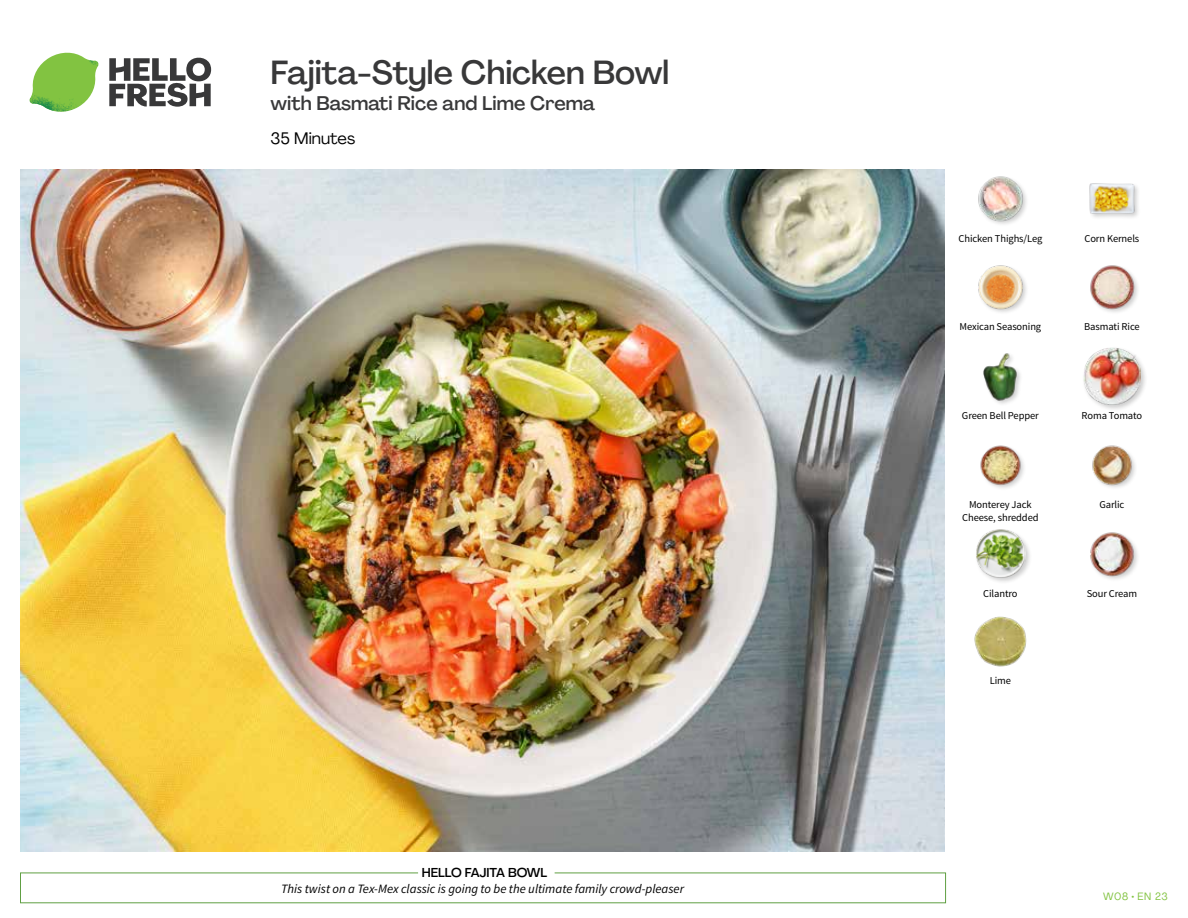
<style>
.page{position:relative;width:1188px;height:918px;background:#fff}
.page>*{position:absolute;margin:0;border:0;box-sizing:border-box;transform-origin:0 0}
.t1{font:500 33px "Agrandir";letter-spacing:-.005em;color:#383839}
.t2{font:500 19.5px "Agrandir";color:#383839}
.t3{font:16.5px "Agrandir";color:#000}
.t4{font:italic 12.75px "Source Sans Pro";color:#000}
.t5{font:500 12.75px "Agrandir";color:#000}
.t6{font:10.5px "Source Sans Pro";letter-spacing:-.01em;color:#000}
.t7{font:10.5px "Agrandir";letter-spacing:.05em;color:#82c341}
</style>
<div class="page">
<svg style="left:109px;top:57px;width:102px;height:50px"></svg>
<svg style="left:34px;top:53px;width:62px;height:40px"></svg>
<img style="left:67px;top:53px;width:32px;height:26px">
<img style="left:33px;top:75px;width:59px;height:11px">
<img style="left:29px;top:79px;width:61px;height:33px">
<img style="left:65px;top:86px;width:27px;height:25px">
<div style="left:20px;top:873px;width:926px;height:30px;border:1px solid #609f43"></div>
<div style="left:418px;top:865px;width:137px;height:15px;background:#fff"></div>
<img style="left:21px;top:170px;width:924px;height:682px">
<img style="left:1090px;top:532px;width:48px;height:48px">
<div style="left:975px;top:528px;width:57px;height:56px;background:#000;opacity:.2"></div>
<img style="left:975px;top:529px;width:51px;height:50px">
<img style="left:1092px;top:445px;width:43px;height:43px">
<img style="left:980px;top:445px;width:44px;height:44px">
<div style="left:1082px;top:346px;width:65px;height:66px;background:#000;opacity:.2"></div>
<img style="left:1083px;top:347px;width:58px;height:58px">
<img style="left:983px;top:353px;width:38px;height:51px">
<img style="left:1090px;top:265px;width:48px;height:47px">
<img style="left:978px;top:265px;width:49px;height:48px">
<img style="left:1089px;top:183px;width:49px;height:35px">
<img style="left:978px;top:176px;width:49px;height:48px">
<img style="left:974px;top:616px;width:53px;height:51px">
<h1 class="t1" style="left:271px;top:52px;width:400px">Fajita-Style Chicken Bowl</h1>
<h2 class="t2" style="left:271px;top:91px;width:326px">with Basmati Rice and Lime Crema</h2>
<h3 class="t3" style="left:271px;top:128px;width:86px">35 Minutes</h3>
<p class="t5" style="left:422px;top:864px;width:127px">HELLO FAJITA BOWL</p>
<p class="t4" style="left:281px;top:881px;width:405px">This twist on a Tex-Mex classic is going to be the ultimate family crowd-pleaser</p>
<p class="t6" style="left:959px;top:232px;width:85px">Chicken Thighs/Leg</p>
<p class="t6" style="left:1084px;top:232px;width:56px">Corn Kernels</p>
<p class="t6" style="left:960px;top:320px;width:83px">Mexican Seasoning</p>
<p class="t6" style="left:1084px;top:320px;width:57px">Basmati Rice</p>
<p class="t6" style="left:962px;top:409px;width:78px">Green Bell Pepper</p>
<p class="t6" style="left:1082px;top:409px;width:62px">Roma Tomato</p>
<p class="t6" style="left:969px;top:498px;width:64px">Monterey Jack</p>
<p class="t6" style="left:1099px;top:498px;width:27px">Garlic</p>
<p class="t6" style="left:962px;top:511px;width:78px">Cheese, shredded</p>
<p class="t6" style="left:983px;top:587px;width:36px">Cilantro</p>
<p class="t6" style="left:1087px;top:587px;width:52px">Sour Cream</p>
<p class="t6" style="left:990px;top:674px;width:23px">Lime</p>
<p class="t7" style="left:1103px;top:890px;width:66px">W08 • EN 23</p>
</div>
